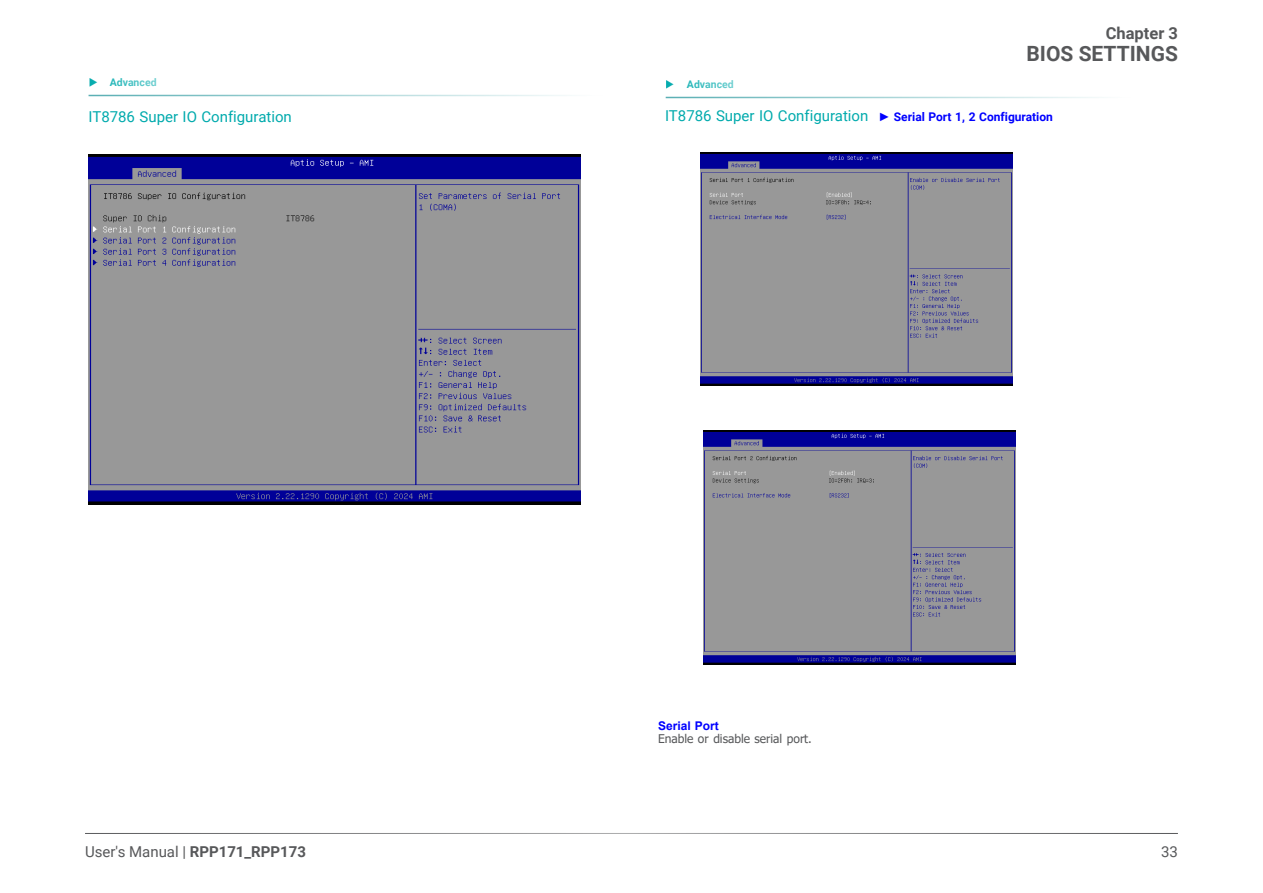
<style>
.page{position:relative;width:1263px;height:893px;background:#fff}
.page>*{position:absolute;margin:0;border:0;box-sizing:border-box;transform-origin:0 0}
.t1{font:700 21px "Roboto";color:#57585a}
.t2{font:700 16.5px "Roboto";color:#57585a}
.Heading_3{font:15px "Roboto";color:#00aaad}
.t3{font:15px "Roboto";color:#57585a}
.Body_Text{font:12px "Tahoma";color:#57585a}
.Body_Text-2{font:700 12px "Arial";color:#00f}
.t4{font:700 10.5px "Roboto";color:#00aaad}
.s1{font-weight:700}
.s2{font-family:"Arial";font-weight:700;font-size:12px;color:#00f}
.s3{font-weight:700;font-size:12px;color:#00f}
</style>
<div class="page">
<hr style="left:85px;top:833px;width:1093px;height:1px;background:#57585a">
<hr style="left:89px;top:95px;width:514px;height:1px;background:#2e9aa0">
<img style="left:88px;top:154px;width:492px;height:350px">
<img style="left:700px;top:152px;width:312px;height:234px">
<hr style="left:666px;top:97px;width:466px;height:1px;background:#2e9aa0">
<img style="left:704px;top:431px;width:311px;height:234px">
<p class="t4" style="left:110px;top:75px;width:48px">Advanced</p>
<p class="Heading_3" style="left:89px;top:106px;width:205px">IT8786 Super IO Configuration</p>
<p class="t3" style="left:85px;top:841px;width:222px">User's Manual | <span class="s1">RPP171_RPP173</span></p>
<p class="t2" style="left:1106px;top:21px;width:74px">Chapter 3</p>
<h1 class="t1" style="left:1026px;top:39px;width:153px">BIOS SETTINGS</h1>
<p class="t4" style="left:687px;top:77px;width:48px">Advanced</p>
<p class="Heading_3" style="left:665px;top:105px;width:389px">IT8786 Super IO Configuration <span class="s2">►</span> <span class="s3">Serial Port 1, 2 Configuration</span></p>
<p class="Body_Text-2" style="left:658px;top:717px;width:62px">Serial Port</p>
<p class="Body_Text" style="left:658px;top:731px;width:155px">Enable or disable serial port.</p>
<p class="t3" style="left:1161px;top:841px;width:18px">33</p>
</div>
